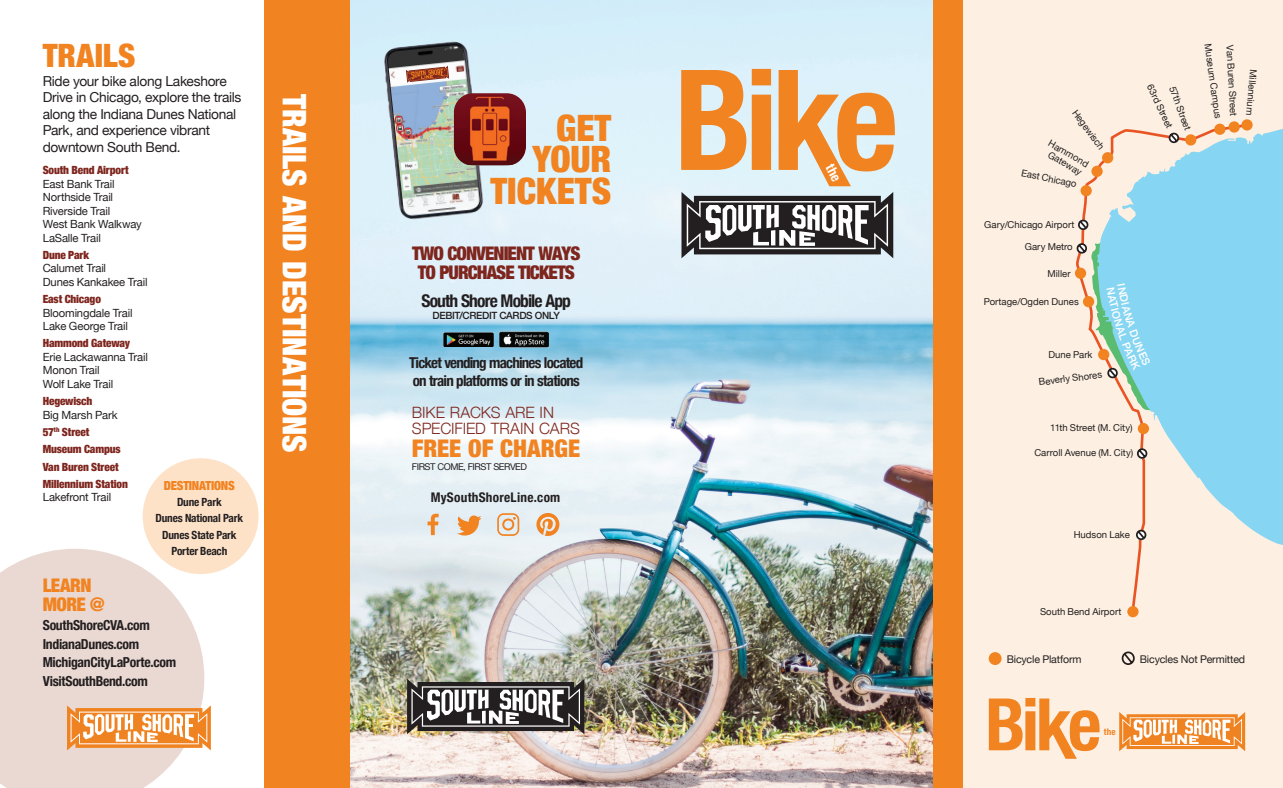
<style>
.page{position:relative;width:1283px;height:788px;background:#fff}
.page>*{position:absolute;margin:0;border:0;box-sizing:border-box;transform-origin:0 0}
.t1{font:900 condensed 36.38px/31.4px "Helvetica Neue";color:#f18321;text-align:right}
.t2{font:900 condensed 32.5px "Helvetica Neue";color:#fff}
.t3{font:900 condensed 32.12px "Helvetica Neue";letter-spacing:.005em;color:#f18321}
.t4{font:900 condensed 24.25px "Helvetica Neue";letter-spacing:-.005em;color:#f18321}
.t5{font:900 condensed 18.75px/18.8px "Helvetica Neue";letter-spacing:-.05em;color:#7e261e}
.t6{font:900 condensed 18.75px/18.8px "Helvetica Neue";letter-spacing:-.025em;color:#f18321}
.t7{font:700 condensed 17.5px "Helvetica Neue";letter-spacing:-.05em;color:#231f20}
.t8{font:300 15.62px/16px "Helvetica Neue";letter-spacing:-.005em;color:#7e261e}
.t9{font:700 condensed 15px/18px "Helvetica Neue";letter-spacing:-.05em;color:#231f20}
.t10{font:13.75px/16.5px "Helvetica Neue";letter-spacing:-.02em;color:#231f20}
.t11{font:700 condensed 13.75px "Helvetica Neue";letter-spacing:-.02em;color:#231f20}
.t12{font:700 condensed 13.25px "Helvetica Neue";letter-spacing:.02em;color:#231f20}
.t13{font:900 condensed 12.5px "Helvetica Neue";letter-spacing:-.02em;color:#f18321}
.t14{font:11.25px "Helvetica Neue";letter-spacing:-.015em;color:#231f20}
.t15{font:900 condensed 11.25px "Helvetica Neue";letter-spacing:-.015em;color:#7e261e}
.t16{font:700 condensed 11.25px "Helvetica Neue";letter-spacing:-.015em;color:#231f20}
.t17{font:10.62px "Helvetica Neue";letter-spacing:-.015em;color:#231f20}
.t18{font:500 10px "Helvetica Neue";letter-spacing:-.035em;color:#231f20}
.t19{font:9.5px "Helvetica Neue";color:#231f20}
.t20{font:9.38px "Helvetica Neue";letter-spacing:-.05em;color:#231f20}
.t21{font:700 condensed 9.12px "Helvetica Neue";color:#f18321}
</style>
<div class="page">
<div style="left:962px;top:0;width:320px;height:788px;background:#fdf0e2"></div>
<svg style="left:0;top:548px;width:204px;height:240px;background:#ecddd7"></svg>
<img style="left:349px;top:0;width:583px;height:788px">
<div style="left:264px;top:0;width:85px;height:788px;background:#f18321"></div>
<svg style="left:457px;top:515px;width:24px;height:20px"></svg>
<svg style="left:427px;top:513px;width:11px;height:22px"></svg>
<svg style="left:497px;top:513px;width:22px;height:23px"></svg>
<svg style="left:536px;top:513px;width:23px;height:23px"></svg>
<svg style="left:450px;top:279px;width:4px;height:4px"></svg>
<div style="left:932px;top:0;width:30px;height:788px;background:#f18321"></div>
<svg style="left:681px;top:192px;width:212px;height:66px"></svg>
<svg style="left:407px;top:678px;width:177px;height:56px"></svg>
<img style="left:379px;top:38px;width:111px;height:186px">
<svg style="left:406px;top:65px;width:43px;height:18px"></svg>
<img style="left:454px;top:93px;width:72px;height:73px">
<div style="left:143px;top:458px;width:115px;height:116px;background:#fde2c8;border-radius:50%"></div>
<svg style="left:67px;top:705px;width:144px;height:45px"></svg>
<img style="left:444px;top:332px;width:49px;height:15px">
<img style="left:499px;top:332px;width:49px;height:15px">
<svg style="left:988px;top:697px;width:111px;height:61px"></svg>
<svg style="left:1119px;top:712px;width:126px;height:39px"></svg>
<div style="left:988px;top:652px;width:13px;height:13px;background:#f18321;border-radius:50%"></div>
<svg style="left:1121px;top:651px;width:14px;height:14px"></svg>
<div style="left:1251px;top:132px;width:18px;height:239px;background:#86d5f2"></div>
<svg style="left:1081px;top:122px;width:170px;height:493px"></svg>
<svg style="left:1167px;top:132px;width:13px;height:12px"></svg>
<svg style="left:1135px;top:528px;width:12px;height:13px"></svg>
<div style="left:1241px;top:119px;width:11px;height:11px;background:#f18321;border-radius:50%"></div>
<div style="left:1228px;top:121px;width:11px;height:12px;background:#f18321;border-radius:50%"></div>
<div style="left:1214px;top:124px;width:11px;height:11px;background:#f18321;border-radius:50%"></div>
<div style="left:1185px;top:134px;width:11px;height:11px;background:#f18321;border-radius:50%"></div>
<div style="left:1102px;top:152px;width:11px;height:11px;background:#f18321;border-radius:50%"></div>
<div style="left:1091px;top:166px;width:11px;height:11px;background:#f18321;border-radius:50%"></div>
<div style="left:1080px;top:185px;width:11px;height:11px;background:#f18321;border-radius:50%"></div>
<div style="left:1127px;top:606px;width:11px;height:11px;background:#f18321;border-radius:50%"></div>
<svg style="left:1136px;top:447px;width:12px;height:12px"></svg>
<div style="left:1137px;top:423px;width:12px;height:11px;background:#f18321;border-radius:50%"></div>
<div style="left:1074px;top:267px;width:12px;height:12px;background:#fcecdc;border-radius:50%"></div>
<svg style="left:681px;top:69px;width:214px;height:117px;background:#e7b685"></svg>
<svg style="left:1075px;top:219px;width:84px;height:192px"></svg>
<p class="t3" style="left:43px;top:29px;width:94px">TRAILS</p>
<p class="t10" style="left:43px;top:73px;width:200px">Ride your bike along Lakeshore<br>Drive in Chicago, explore the trails along the Indiana Dunes National<br>Park, and experience vibrant downtown South Bend.</p>
<p class="t15" style="left:43px;top:161px;width:87px">South Bend Airport</p>
<p class="t14" style="left:43px;top:175px;width:73px">East Bank Trail</p>
<p class="t14" style="left:43px;top:189px;width:72px">Northside Trail</p>
<p class="t14" style="left:43px;top:202px;width:69px">Riverside Trail</p>
<p class="t14" style="left:43px;top:216px;width:100px">West Bank Walkway</p>
<p class="t14" style="left:43px;top:229px;width:60px">LaSalle Trail</p>
<p class="t15" style="left:43px;top:245px;width:48px">Dune Park</p>
<p class="t14" style="left:43px;top:260px;width:65px">Calumet Trail</p>
<p class="t14" style="left:43px;top:274px;width:106px">Dunes Kankakee Trail</p>
<p class="t15" style="left:43px;top:290px;width:60px">East Chicago</p>
<p class="t14" style="left:43px;top:304px;width:91px">Bloomingdale Trail</p>
<p class="t14" style="left:43px;top:318px;width:87px">Lake George Trail</p>
<p class="t15" style="left:43px;top:334px;width:89px">Hammond Gateway</p>
<p class="t14" style="left:43px;top:349px;width:107px">Erie Lackawanna Trail</p>
<p class="t14" style="left:43px;top:362px;width:58px">Monon Trail</p>
<p class="t14" style="left:43px;top:376px;width:72px">Wolf Lake Trail</p>
<p class="t15" style="left:43px;top:392px;width:51px">Hegewisch</p>
<p class="t14" style="left:43px;top:406px;width:76px">Big Marsh Park</p>
<p class="t15" style="left:43px;top:422px;width:48px">57<sup>th</sup> Street</p>
<p class="t15" style="left:43px;top:440px;width:79px">Museum Campus</p>
<p class="t15" style="left:43px;top:457px;width:77px">Van Buren Street</p>
<p class="t15" style="left:43px;top:474px;width:87px">Millennium Station</p>
<p class="t14" style="left:43px;top:489px;width:70px">Lakefront Trail</p>
<p class="t13" style="left:164px;top:475px;width:72px">DESTINATIONS</p>
<p class="t16" style="left:177px;top:492px;width:46px">Dune Park</p>
<p class="t16" style="left:156px;top:509px;width:89px">Dunes National Park</p>
<p class="t16" style="left:162px;top:525px;width:76px">Dunes State Park</p>
<p class="t16" style="left:171px;top:541px;width:57px">Porter Beach</p>
<p class="t6" style="left:43px;top:575px;width:64px">LEARN<br>MORE @</p>
<p class="t11" style="left:43px;top:613px;width:109px">SouthShoreCVA.com</p>
<p class="t11" style="left:43px;top:632px;width:98px">IndianaDunes.com</p>
<p class="t11" style="left:43px;top:651px;width:135px">MichiganCityLaPorte.com</p>
<p class="t11" style="left:43px;top:669px;width:107px">VisitSouthBend.com</p>
<p class="t2" style="left:321px;top:94px;width:360px;rotate:90deg">TRAILS AND DESTINATIONS</p>
<p class="t1" style="left:490px;top:110px;width:122px">GET<br>YOUR<br>TICKETS</p>
<p class="t5" style="left:412px;top:243px;width:170px">TWO CONVENIENT WAYS<br>TO PURCHASE TICKETS</p>
<p class="t7" style="left:421px;top:286px;width:151px">South Shore Mobile App</p>
<p class="t18" style="left:432px;top:307px;width:129px">DEBIT/CREDIT CARDS ONLY</p>
<p class="t9" style="left:409px;top:353px;width:176px">Ticket vending machines located on train platforms or in stations</p>
<p class="t8" style="left:412px;top:403px;width:170px">BIKE RACKS ARE IN<br>SPECIFIED TRAIN CARS</p>
<p class="t4" style="left:412px;top:428px;width:170px">FREE OF CHARGE</p>
<p class="t20" style="left:412px;top:460px;width:117px">FIRST COME, FIRST SERVED</p>
<p class="t12" style="left:431px;top:486px;width:131px">MySouthShoreLine.com</p>
<p class="t19" style="left:1080px;top:107px;width:49px;rotate:54deg">Hegewisch</p>
<p class="t19" style="left:1052px;top:136px;width:46px;rotate:30deg">Hammond</p>
<p class="t19" style="left:1052px;top:148px;width:39px;rotate:30deg">Gateway</p>
<p class="t19" style="left:1022px;top:166px;width:58px;rotate:12deg">East Chicago</p>
<p class="t19" style="left:984px;top:217px;width:92px">Gary/Chicago Airport</p>
<p class="t19" style="left:1024px;top:239px;width:49px">Gary Metro</p>
<p class="t19" style="left:1047px;top:266px;width:24px">Miller</p>
<p class="t19" style="left:983px;top:294px;width:97px">Portage/Ogden Dunes</p>
<p class="t19" style="left:1156px;top:82px;width:49px;rotate:65deg">63rd Street</p>
<p class="t19" style="left:1178px;top:84px;width:48px;rotate:70deg">57th Street</p>
<p class="t19" style="left:1214px;top:43px;width:77px;rotate:82deg">Museum Campus</p>
<p class="t19" style="left:1236px;top:44px;width:73px;rotate:87deg">Van Buren Street</p>
<p class="t19" style="left:1260px;top:70px;width:47px;rotate:95deg">Mil el nnium</p>
<p class="t19" style="left:1048px;top:348px;width:46px">Dune Park</p>
<p class="t19" style="left:1038px;top:375px;width:65px;rotate:-7deg">Beverly Shores</p>
<p class="t19" style="left:1050px;top:421px;width:84px">11th Street (M. City)</p>
<p class="t19" style="left:1034px;top:446px;width:100px">Carroll Avenue (M. City)</p>
<p class="t19" style="left:1073px;top:528px;width:58px">Hudson Lake</p>
<p class="t19" style="left:1040px;top:605px;width:83px">South Bend Airport</p>
<p class="t17" style="left:1006px;top:651px;width:76px">Bicycle Platform</p>
<p class="t17" style="left:1139px;top:651px;width:107px">Bicycles Not Permitted</p>
<p class="t21" style="left:1103px;top:724px;width:13px">the</p>
</div>
